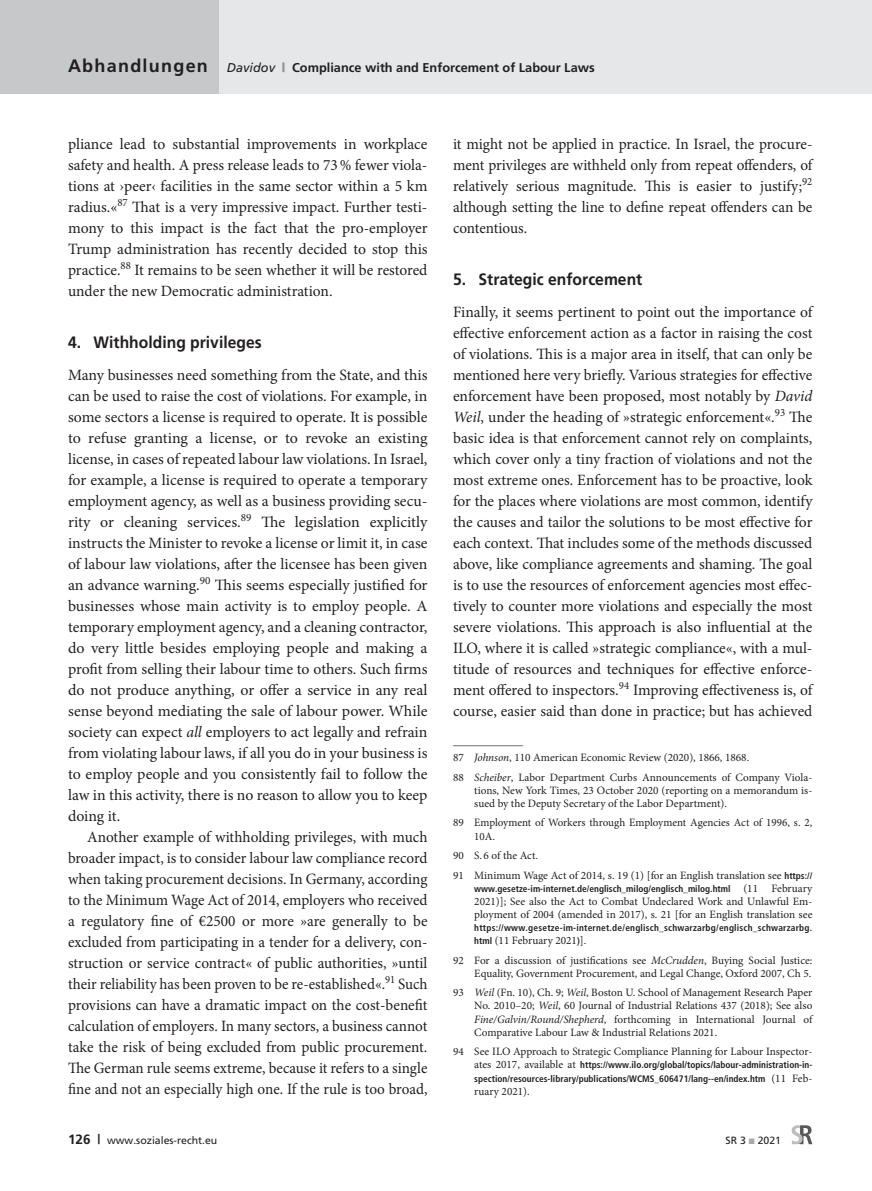
<style>
.page{position:relative;width:872px;height:1191px;background:#fff}
.page>*{position:absolute;margin:0;border:0;box-sizing:border-box;transform-origin:0 0}
.t1{font:700 18px "Frutiger";letter-spacing:.07em;color:#231f20}
.t2{font:700 16.5px "Frutiger";color:#231f20;scale:.95 1}
.GS_Abstand_davor{font:15.75px/21px "Minion Pro";color:#231f20;text-align:justify}
.GS_Folge{font:15.75px/21px "Minion Pro";color:#231f20;text-align:justify}
.t3{font:700 12.75px "Frutiger";color:#231f20}
.FN_Standard{font:11.25px/13.2px "Minion Pro";color:#231f20;text-align:justify}
.FN_Linie{font:11.25px "Minion Pro";color:#231f20}
.t4{font:10.5px "Frutiger";color:#231f20}
.FN_Standard-2{font:700 condensed 9.3px/13.2px "Frutiger";color:#231f20}
.FN_Standard-3{font:700 condensed 9.3px "Frutiger";letter-spacing:.025em;color:#231f20}
.s1{font-weight:400;font-style:italic}
.s2{font-weight:900;color:#939598}
.s3{font-style:italic}
.s4{font-family:"Frutiger";font-weight:700;font-stretch:condensed;font-size:9.3px}
.s5{font-family:"Minion Pro";font-weight:400;font-stretch:normal;font-size:11.25px}
.s6{font-weight:700;font-size:13.5px}
.s7{color:#a8a9ad}
</style>
<div class="page">
<div style="left:0;top:0;width:872px;height:94px;background:#e6e7e9"></div>
<div style="left:0;top:0;width:219px;height:94px;background:#c7c8ca"></div>
<svg style="left:791px;top:1125px;width:21px;height:19px"></svg>
<hr style="left:453px;top:745px;width:70px;height:1px;background:#808285">
<p class="t1" style="left:68px;top:55px;width:141px">Abhandlungen</p>
<p class="t3" style="left:227px;top:60px;width:369px"><span class="s1">Davidov</span> <span class="s2">|</span> Compliance with and Enforcement of Labour Laws</p>
<p class="GS_Abstand_davor" style="left:68px;top:133px;width:361px">pliance lead to substantial improvements in workplace safety and health. A press release leads to 73% fewer viola&shy;tions at ›peer‹ facilities in the same sector within a 5 km radius.«<sup>87</sup> That is a very impressive impact. Further testi&shy;mony to this impact is the fact that the pro-employer Trump administration has recently decided to stop this practice.<sup>88</sup> It remains to be seen whether it will be restored under the new Democratic administration.</p>
<p class="t2" style="left:68px;top:333px;width:205px">4. Withholding privileges</p>
<p class="GS_Abstand_davor" style="left:68px;top:364px;width:361px">Many businesses need something from the State, and this can be used to raise the cost of violations. For example, in some sectors a license is required to operate. It is possible to refuse granting a license, or to revoke an existing license, in cases of repeated labour law violations. In Israel, for example, a license is required to operate a temporary employment agency, as well as a business providing secu&shy;rity or cleaning services.<sup>89</sup> The legislation explicitly instructs the Minister to revoke a license or limit it, in case of labour law violations, after the licensee has been given an advance warning.<sup>90</sup> This seems especially justified for businesses whose main activity is to employ people. A temporary employment agency, and a cleaning contractor, do very little besides employing people and making a profit from selling their labour time to others. Such firms do not produce anything, or offer a service in any real sense beyond mediating the sale of labour power. While society can expect <span class="s3">all</span> employers to act legally and refrain from violating labour laws, if all you do in your business is to employ people and you consistently fail to follow the law in this activity, there is no reason to allow you to keep doing it.</p>
<p class="GS_Folge" style="left:68px;top:826px;width:361px;text-indent:19px">Another example of withholding privileges, with much broader impact, is to consider labour law compliance record when taking procurement decisions. In Germany, according to the Minimum Wage Act of 2014, employers who received a regulatory fine of €2500 or more »are generally to be excluded from participating in a tender for a delivery, con&shy;struction or service contract« of public authorities, »until their reliability has been proven to be re-established«.<sup>91</sup> Such provisions can have a dramatic impact on the cost-benefit calculation of employers. In many sectors, a business cannot take the risk of being excluded from public procurement.<br>The German rule seems extreme, because it refers to a single fine and not an especially high one. If the rule is too broad,</p>
<p class="GS_Folge" style="left:453px;top:133px;width:361px">it might not be applied in practice. In Israel, the procure&shy;ment privileges are withheld only from repeat offenders, of relatively serious magnitude. This is easier to justify;<sup>92 </sup>although setting the line to define repeat offenders can be contentious.</p>
<p class="t2" style="left:453px;top:270px;width:201px">5. Strategic enforcement</p>
<p class="GS_Abstand_davor" style="left:453px;top:301px;width:361px">Finally, it seems pertinent to point out the importance of effective enforcement action as a factor in raising the cost of violations. This is a major area in itself, that can only be mentioned here very briefly. Various strategies for effective enforcement have been proposed, most notably by <span class="s3">David Weil</span>, under the heading of »strategic enforcement«.<sup>93</sup> The basic idea is that enforcement cannot rely on complaints, which cover only a tiny fraction of violations and not the most extreme ones. Enforcement has to be proactive, look for the places where violations are most common, identify the causes and tailor the solutions to be most effective for each context. That includes some of the methods discussed above, like compliance agreements and shaming. The goal is to use the resources of enforcement agencies most effec&shy;tively to counter more violations and especially the most severe violations. This approach is also influential at the ILO, where it is called »strategic compliance«, with a mul&shy;titude of resources and techniques for effective enforce&shy;ment offered to inspectors.<sup>94</sup> Improving effectiveness is, of course, easier said than done in practice; but has achieved</p>
<p class="FN_Linie" style="left:453px;top:750px;width:298px">87 <span class="s3">Johnson</span>, 110 American Economic Review (2020), 1866, 1868.</p>
<p class="FN_Standard" style="left:474px;top:770px;width:340px;text-indent:-21px">88 <span class="s3">Scheiber</span>, Labor Department Curbs Announcements of Company Viola&shy;tions, New York Times, 23 October 2020 (reporting on a memorandum is&shy;sued by the Deputy Secretary of the Labor Department).</p>
<p class="FN_Standard" style="left:474px;top:816px;width:339px;text-indent:-21px">89 Employment of Workers through Employment Agencies Act of 1996, s. 2,<br>10A.</p>
<p class="FN_Standard" style="left:453px;top:849px;width:87px">90 S. 6 of the Act.</p>
<p class="FN_Standard" style="left:453px;top:868px;width:361px">91 Minimum Wage Act of 2014, s. 19 (1) [for an English translation see <span class="s4">https://</span></p>
<p class="FN_Standard-2" style="left:474px;top:882px;width:340px">www.gesetze-im-internet.de/englisch_milog/englisch_milog.html <span class="s5">(11 February</span></p>
<p class="FN_Standard" style="left:474px;top:894px;width:340px">2021)]; See also the Act to Combat Undeclared Work and Unlawful Em&shy;ployment of 2004 (amended in 2017), s. 21 [for an English translation see</p>
<p class="FN_Standard-3" style="left:474px;top:922px;width:339px">https://www.gesetze-im-internet.de/englisch_schwarzarbg/englisch_schwarzarbg.</p>
<p class="FN_Standard" style="left:474px;top:934px;width:113px"><span class="s4">html</span> (11 February 2021<span class="s4">)</span>].</p>
<p class="FN_Standard" style="left:453px;top:953px;width:361px;text-align:right">92 For a discussion of justifications see <span class="s3">McCrudden</span>, Buying Social Justice:<br>Equality, Government Procurement, and Legal Change, Oxford 2007, Ch 5.</p>
<p class="FN_Standard" style="left:474px;top:986px;width:340px;text-indent:-21px">93 <span class="s3">Weil</span> (Fn. 10), Ch. 9; <span class="s3">Weil</span>, Boston U. School of Management Research Paper No. 2010–20; <span class="s3">Weil</span>, 60 Journal of Industrial Relations 437 (2018); See also <span class="s3">Fine/Galvin/Round/Shepherd</span>, forthcoming in International Journal of Comparative Labour Law &amp; Industrial Relations 2021.</p>
<p class="FN_Standard" style="left:453px;top:1045px;width:361px">94 See ILO Approach to Strategic Compliance Planning for Labour Inspector-</p>
<p class="FN_Standard-2" style="left:474px;top:1058px;width:340px"><span class="s5">ates 2017, available at</span> https://www.ilo.org/global/topics/labour-administration-in&shy;spection/resources-library/publications/WCMS_606471/lang--en/index.htm <span class="s5">(11 Feb-</span></p>
<p class="FN_Standard" style="left:474px;top:1084px;width:57px">ruary 2021).</p>
<p class="t4" style="left:68px;top:1134px;width:151px"><span class="s6">126 |</span> www.soziales-recht.eu</p>
<p class="t4" style="left:725px;top:1134px;width:57px">SR 3 <span class="s7">■</span> 2021</p>
</div>
